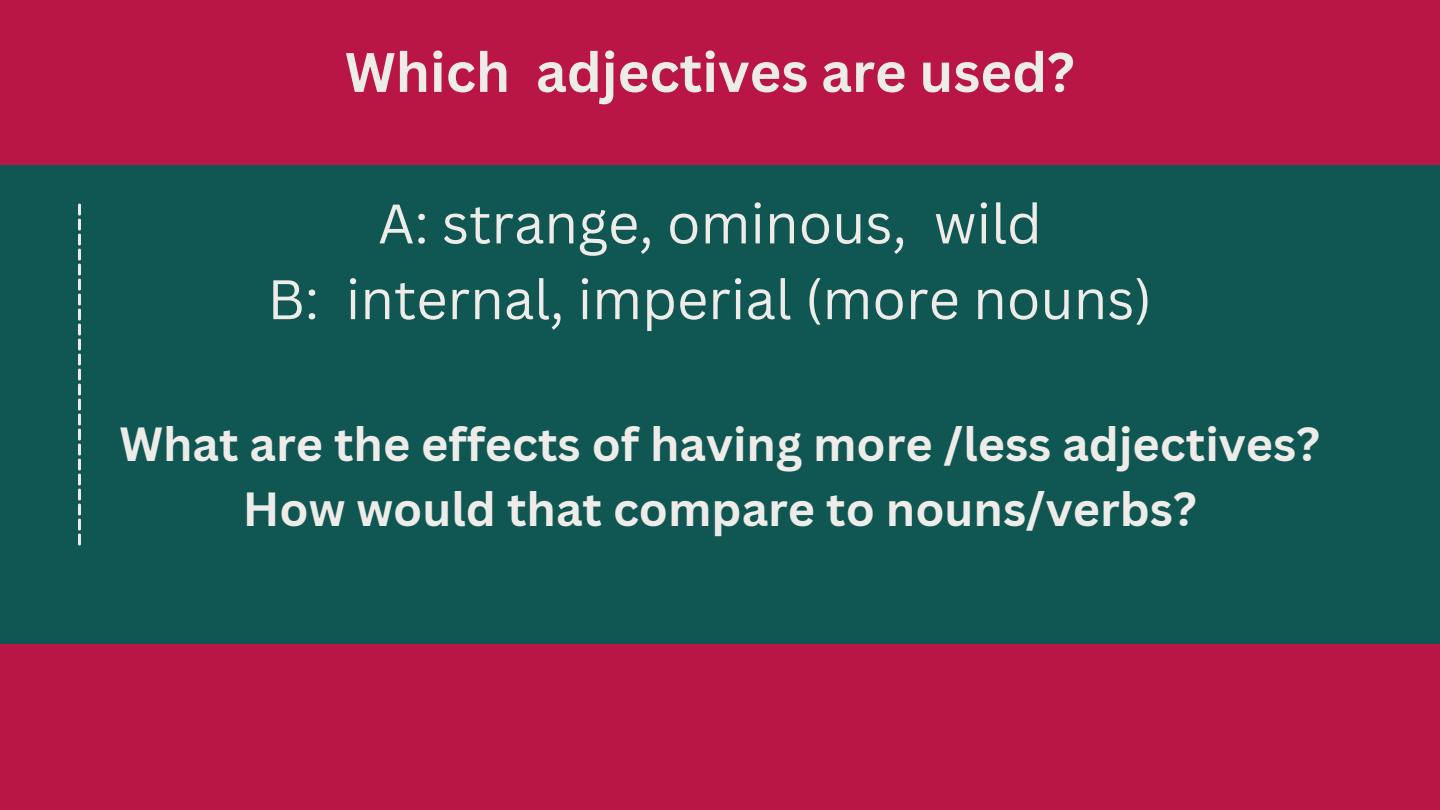
<style>
.page{position:relative;width:1440px;height:810px;background:#b91646}
.page>*{position:absolute;margin:0;border:0;box-sizing:border-box;transform-origin:0 0}
.t1{font:54.4px "Canva Sans";color:#eeece9}
.t2{font:700 54.4px "Canva Sans";color:#eeece9}
.t3{font:700 46.7px "Canva Sans";color:#eeece9}
</style>
<div class="page">
<div style="left:0;top:166px;width:1440px;height:478px;background:#105652"></div>
<svg style="left:78px;top:204px;width:3px;height:342px"></svg>
<p class="t2" style="left:345px;top:34px;width:731px">Which adjectives are used?</p>
<p class="t1" style="left:378px;top:185px;width:665px">A: strange, ominous, wild</p>
<p class="t1" style="left:267px;top:261px;width:886px">B: internal, imperial (more nouns)</p>
<p class="t3" style="left:120px;top:411px;width:1202px">What are the effects of having more /less adjectives?</p>
<p class="t3" style="left:243px;top:476px;width:955px">How would that compare to nouns/verbs?</p>
</div>
